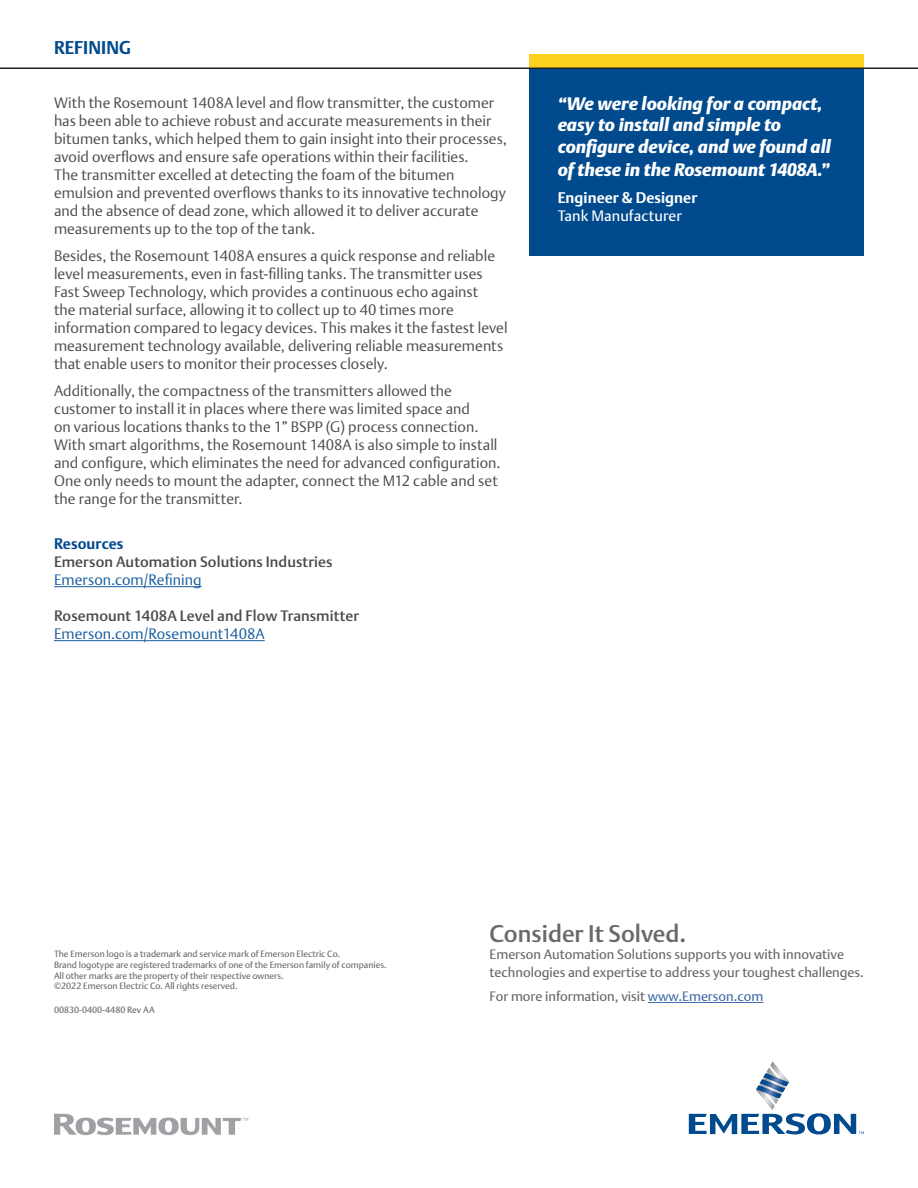
<style>
.page{position:relative;width:918px;height:1188px;background:#fff}
.page>*{position:absolute;margin:0;border:0;box-sizing:border-box;transform-origin:0 0}
.t1{font:500 24px "DTL Argo T";color:#69696c}
.t2{font:italic 900 18px/21.6px "DTL Argo T";color:#fff}
.t3{font:700 18px "DTL Argo T";color:#004a8d}
.t4{font:300 15px/18px "DTL Argo T";color:#4b4c4d}
.t5{font:500 15px "DTL Argo T";letter-spacing:.005em;color:#4b4c4d}
.t6{font:300 15px "DTL Argo T";letter-spacing:.005em;color:#175d9e}
.t7{font:700 15px "DTL Argo T";letter-spacing:.005em;color:#fff}
.t8{font:15px "DTL Argo T";letter-spacing:.005em;color:#fff}
.t9{font:700 15px "DTL Argo T";letter-spacing:.005em;color:#004a8d}
.t10{font:13.5px/18px "DTL Argo T";color:#69696c}
.t11{font:9px/10.8px "DTL Argo T";color:#69696c}
.s1{color:#436da8}
</style>
<div class="page">
<div style="left:529px;top:69px;width:335px;height:187px;background:#004a8d"></div>
<div style="left:529px;top:54px;width:335px;height:14px;background:#fed020"></div>
<hr style="left:0;top:68px;width:918px;height:1px;background:#231f20">
<hr style="left:54px;top:586px;width:148px;height:1px;background:#175d9e">
<hr style="left:54px;top:640px;width:211px;height:1px;background:#175d9e">
<img style="left:54px;top:1113px;width:195px;height:23px">
<hr style="left:648px;top:1002px;width:115px;height:1px;background:#436da8">
<svg style="left:689px;top:1061px;width:175px;height:73px"></svg>
<p class="t3" style="left:54px;top:37px;width:78px">REFINING</p>
<p class="t4" style="left:54px;top:93px;width:455px">With the Rosemount 1408A level and flow transmitter, the customer has been able to achieve robust and accurate measurements in their bitumen tanks, which helped them to gain insight into their processes, avoid overflows and ensure safe operations within their facilities.<br>The transmitter excelled at detecting the foam of the bitumen emulsion and prevented overflows thanks to its innovative technology and the absence of dead zone, which allowed it to deliver accurate measurements up to the top of the tank.</p>
<p class="t4" style="left:54px;top:246px;width:455px">Besides, the Rosemount 1408A ensures a quick response and reliable level measurements, even in fast-filling tanks. The transmitter uses Fast Sweep Technology, which provides a continuous echo against<br>the material surface, allowing it to collect up to 40 times more information compared to legacy devices. This makes it the fastest level measurement technology available, delivering reliable measurements that enable users to monitor their processes closely.</p>
<p class="t4" style="left:54px;top:381px;width:448px">Additionally, the compactness of the transmitters allowed the customer to install it in places where there was limited space and<br>on various locations thanks to the 1” BSPP (G) process connection.<br>With smart algorithms, the Rosemount 1408A is also simple to install and configure, which eliminates the need for advanced configuration.<br>One only needs to mount the adapter, connect the M12 cable and set the range for the transmitter.</p>
<p class="t9" style="left:54px;top:534px;width:71px">Resources</p>
<p class="t5" style="left:54px;top:552px;width:280px">Emerson Automation Solutions Industries</p>
<p class="t6" style="left:54px;top:570px;width:149px">Emerson.com/Refining</p>
<p class="t5" style="left:54px;top:606px;width:307px">Rosemount 1408A Level and Flow Transmitter</p>
<p class="t6" style="left:54px;top:624px;width:212px">Emerson.com/Rosemount1408A</p>
<p class="t2" style="left:558px;top:93px;width:275px">“We were looking for a compact, easy to install and simple to configure device, and we found all</p>
<p class="t2" style="left:558px;top:159px;width:274px">of these in the Rosemount 1408A.”</p>
<p class="t7" style="left:558px;top:189px;width:141px">Engineer &amp; Designer</p>
<p class="t8" style="left:558px;top:207px;width:126px">Tank Manufacturer</p>
<p class="t11" style="left:54px;top:948px;width:334px">The Emerson logo is a trademark and service mark of Emerson Electric Co.<br>Brand logotype are registered trademarks of one of the Emerson family of companies.<br>All other marks are the property of their respective owners.<br>©2022 Emerson Electric Co. All rights reserved.</p>
<p class="t11" style="left:54px;top:1005px;width:102px">00830-0400-4480 Rev AA</p>
<p class="t1" style="left:490px;top:920px;width:198px">Consider It Solved.</p>
<p class="t10" style="left:490px;top:945px;width:376px">Emerson Automation Solutions supports you with innovative technologies and expertise to address your toughest challenges.</p>
<p class="t10" style="left:490px;top:987px;width:275px">For more information, visit <span class="s1">www.Emerson.com</span></p>
</div>
